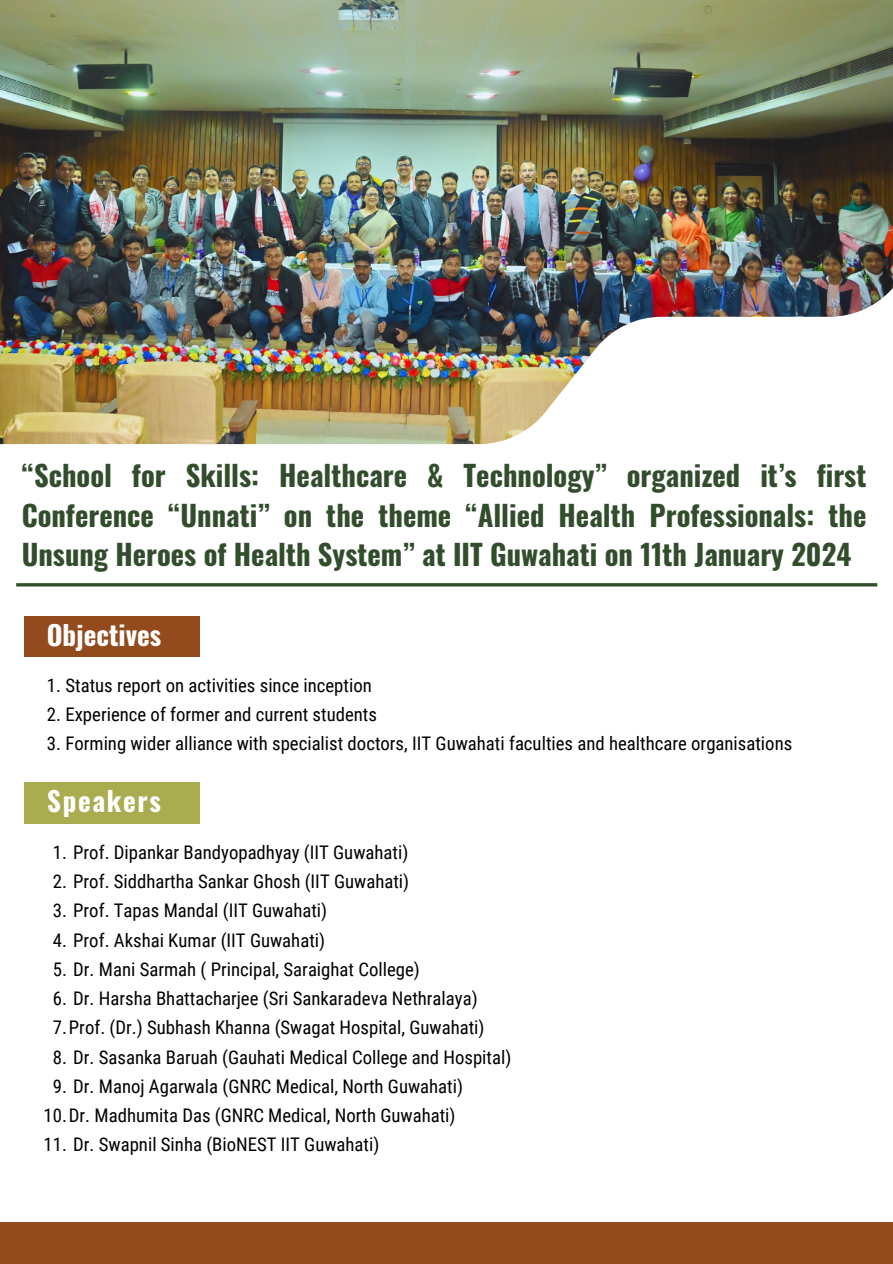
<style>
.page{position:relative;width:893px;height:1264px;background:#fff}
.page>*{position:absolute;margin:0;border:0;box-sizing:border-box;transform-origin:0 0}
.t1{font:700 28.5px/39.3px "Oswald";color:#324d2c;text-align:justify}
.t2{font:700 27px "Oswald";color:#fff}
.t3{font:700 27px "Oswald";letter-spacing:.06em;color:#fff}
.t4{font:18.75px "Roboto Condensed";color:#000}
</style>
<div class="page">
<img style="left:0;top:0;width:892px;height:444px">
<hr style="left:16px;top:583px;width:861px;height:3px;background:#324d2c">
<div style="left:24px;top:616px;width:176px;height:41px;background:#934a1d"></div>
<div style="left:0;top:1222px;width:892px;height:41px;background:#934a1d"></div>
<div style="left:24px;top:782px;width:176px;height:41px;background:#a9ad4f"></div>
<h1 class="t1" style="left:22px;top:455px;width:846px">“School for Skills: Healthcare &amp; Technology” organized it’s first Conference “Unnati” on the theme “Allied Health Professionals: the Unsung Heroes of Health System” at IIT Guwahati on 11th January 2024</h1>
<p class="t2" style="left:47px;top:614px;width:116px">Objectives</p>
<h1 class="t4" style="left:47px;top:674px;width:326px">1. Status report on activities since inception</h1>
<p class="t4" style="left:47px;top:703px;width:331px">2. Experience of former and current students</p>
<p class="t4" style="left:47px;top:732px;width:746px">3. Forming wider alliance with specialist doctors, IIT Guwahati faculties and healthcare organisations</p>
<p class="t3" style="left:47px;top:780px;width:115px">Speakers</p>
<h1 class="t4" style="left:53px;top:841px;width:357px">1. Prof. Dipankar Bandyopadhyay (IIT Guwahati)</h1>
<p class="t4" style="left:53px;top:870px;width:358px">2. Prof. Siddhartha Sankar Ghosh (IIT Guwahati)</p>
<p class="t4" style="left:53px;top:899px;width:276px">3. Prof. Tapas Mandal (IIT Guwahati)</p>
<p class="t4" style="left:53px;top:929px;width:274px">4. Prof. Akshai Kumar (IIT Guwahati)</p>
<p class="t4" style="left:53px;top:958px;width:368px">5. Dr. Mani Sarmah ( Principal, Saraighat College)</p>
<p class="t4" style="left:53px;top:987px;width:426px">6. Dr. Harsha Bhattacharjee (Sri Sankaradeva Nethralaya)</p>
<p class="t4" style="left:53px;top:1016px;width:433px">7.Prof. (Dr.) Subhash Khanna (Swagat Hospital, Guwahati)</p>
<p class="t4" style="left:53px;top:1046px;width:460px">8. Dr. Sasanka Baruah (Gauhati Medical College and Hospital)</p>
<p class="t4" style="left:53px;top:1075px;width:411px">9. Dr. Manoj Agarwala (GNRC Medical, North Guwahati)</p>
<p class="t4" style="left:44px;top:1104px;width:413px">10.Dr. Madhumita Das (GNRC Medical, North Guwahati)</p>
<p class="t4" style="left:44px;top:1133px;width:337px">11. Dr. Swapnil Sinha (BioNEST IIT Guwahati)</p>
</div>
